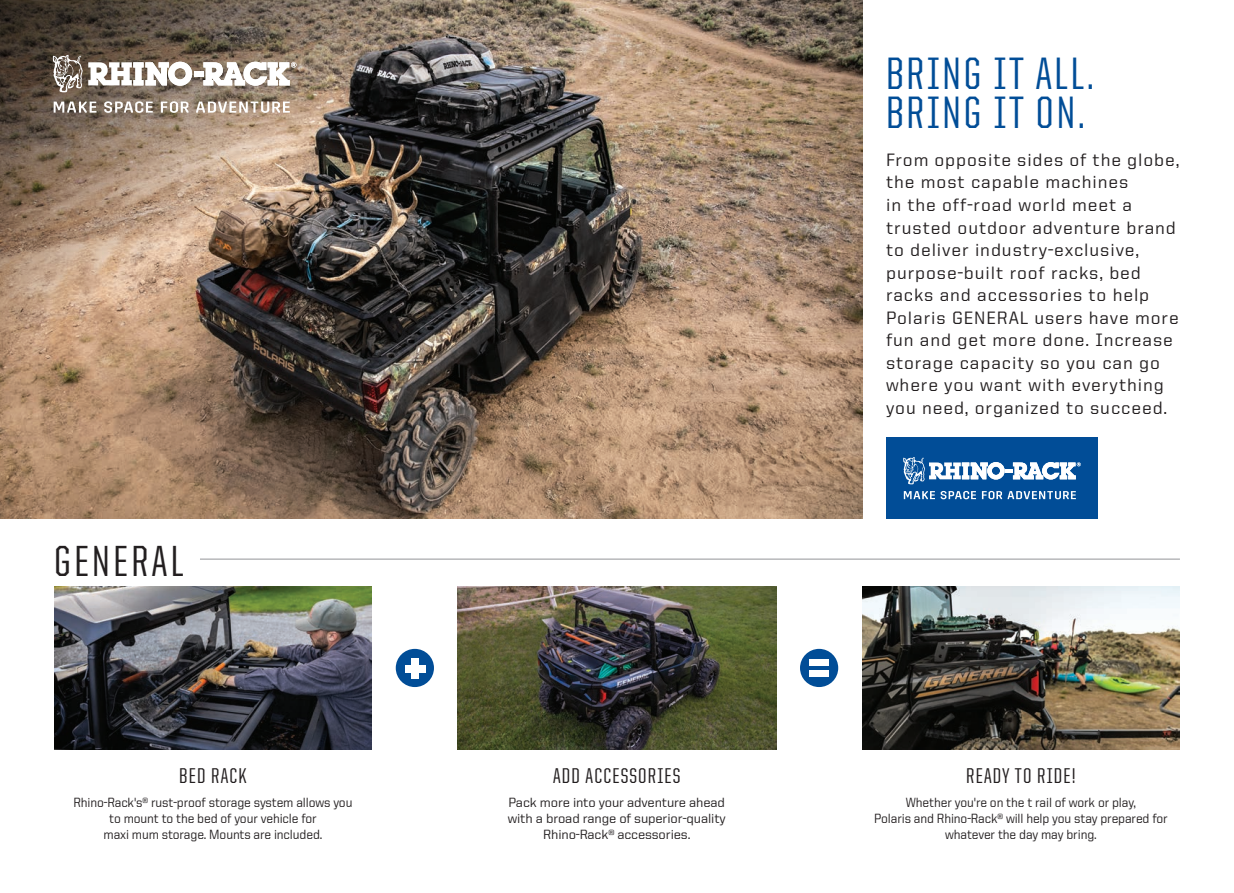
<style>
.page{position:relative;width:1234px;height:893px;background:#fff}
.page>*{position:absolute;margin:0;border:0;box-sizing:border-box;transform-origin:0 0}
.t1{font:500 45.6px "United Sans Cond";letter-spacing:.06em;color:#014d97}
.t2{font:500 43.65px "United Sans Cond";letter-spacing:.08em;color:#231f20}
.t3{font:500 21.45px "United Sans Cond";letter-spacing:.055em;color:#231f20}
.t4{font:500 18px/22.5px "United Sans Reg";letter-spacing:.05em;color:#231f20}
.t5{font:500 13.35px/16px "United Sans Reg";letter-spacing:-.01em;color:#231f20;text-align:center;scale:.93 1}
.t6{font:500 13.35px "United Sans Reg";letter-spacing:-.01em;color:#231f20}
</style>
<div class="page">
<img style="left:0;top:0;width:861px;height:519px">
<img style="left:0;top:0;width:513px;height:471px">
<svg style="left:54px;top:102px;width:42px;height:11px"></svg>
<svg style="left:104px;top:101px;width:49px;height:12px"></svg>
<svg style="left:161px;top:101px;width:27px;height:12px"></svg>
<svg style="left:196px;top:102px;width:94px;height:11px"></svg>
<svg style="left:53px;top:55px;width:139px;height:37px"></svg>
<div style="left:194px;top:71px;width:9px;height:5px;background:#fff"></div>
<svg style="left:203px;top:62px;width:93px;height:24px"></svg>
<div style="left:885px;top:438px;width:212px;height:81px;background:#014d97"></div>
<svg style="left:903px;top:491px;width:31px;height:8px"></svg>
<svg style="left:940px;top:491px;width:35px;height:8px"></svg>
<svg style="left:981px;top:491px;width:20px;height:8px"></svg>
<svg style="left:1007px;top:491px;width:68px;height:8px"></svg>
<svg style="left:903px;top:457px;width:177px;height:27px"></svg>
<img style="left:54px;top:587px;width:318px;height:162px">
<img style="left:457px;top:587px;width:319px;height:162px">
<img style="left:862px;top:587px;width:317px;height:162px">
<div style="left:395px;top:649px;width:39px;height:38px;background:#014d97;border-radius:50%"></div>
<div style="left:411px;top:658px;width:7px;height:21px;background:#fff"></div>
<div style="left:405px;top:665px;width:20px;height:7px;background:#fff"></div>
<div style="left:799px;top:649px;width:39px;height:38px;background:#014d97;border-radius:50%"></div>
<div style="left:809px;top:659px;width:19px;height:7px;background:#fff"></div>
<div style="left:809px;top:670px;width:19px;height:6px;background:#fff"></div>
<hr style="left:200px;top:559px;width:979px;height:1px;background:#939598">
<p class="t2" style="left:54px;top:539px;width:131px">GENERAL</p>
<p class="t3" style="left:179px;top:765px;width:69px">BED RACK</p>
<p class="t5" style="left:73px;top:794px;width:301px">Rhino-Rack's® rust-proof storage system allows you to mount to the bed of your vehicle for<br>maxi mum storage. Mounts are included.</p>
<p class="t3" style="left:553px;top:765px;width:129px">ADD ACCESSORIES</p>
<p class="t6" style="left:508px;top:795px;width:218px">Pack more into your adventure ahead</p>
<p class="t6" style="left:507px;top:811px;width:219px">with a broad range of superior-quality</p>
<p class="t6" style="left:543px;top:827px;width:149px">Rhino-Rack® accessories.</p>
<p class="t1" style="left:885px;top:51px;width:210px">BRING IT ALL.</p>
<p class="t1" style="left:885px;top:90px;width:200px">BRING IT ON.</p>
<p class="t4" style="left:885px;top:148px;width:295px">From opposite sides of the globe, the most capable machines<br>in the off-road world meet a trusted outdoor adventure brand to deliver industry-exclusive, purpose-built roof racks, bed racks and accessories to help<br>Polaris GENERAL users have more fun and get more done. Increase storage capacity so you can go where you want with everything you need, organized to succeed.</p>
<p class="t3" style="left:966px;top:765px;width:111px">READY TO RIDE!</p>
<p class="t5" style="left:874px;top:794px;width:317px">Whether you're on the t rail of work or play,<br>Polaris and Rhino-Rack® will help you stay prepared for whatever the day may bring.</p>
</div>
